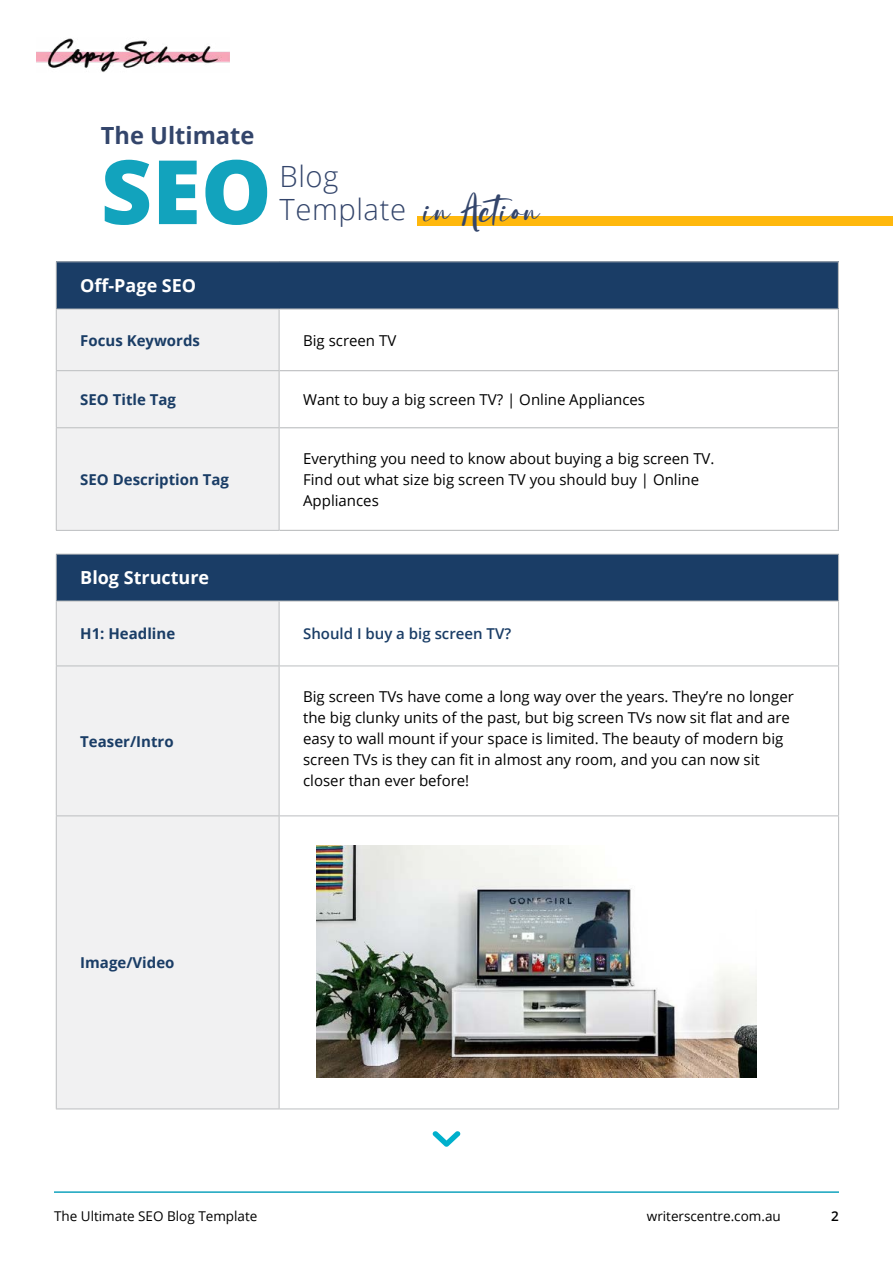
<style>
.page{position:relative;width:893px;height:1263px;background:#fff}
.page>*{position:absolute;margin:0;border:0;box-sizing:border-box;transform-origin:0 0}
.t1{font:800 88.95px "Open Sans";color:#12a3bd}
.t2{font:300 29.25px "Open Sans";letter-spacing:.02em;color:#33456b}
.t3{font:700 23.7px "Open Sans";color:#33456b}
.t4{font:700 18px "Open Sans";color:#fff}
.t5{font:15px/21px "Open Sans";color:#000}
.t6{font:700 15px "Open Sans";color:#1a3d66}
.t7{font:600 15px "Open Sans";color:#1a3d66}
.t8{font:13.5px "Open Sans";color:#000}
.t9{font:600 13.5px "Open Sans";color:#000}
.s1{font-family:"Oliver Blush";font-weight:400;font-size:41.25px}
</style>
<div class="page">
<hr style="left:54px;top:1191px;width:785px;height:2px;background:#12a3bd">
<div style="left:56px;top:554px;width:783px;height:47px;background:#1a3d66"></div>
<div style="left:57px;top:602px;width:222px;height:506px;background:#f1f1f2"></div>
<svg style="left:280px;top:666px;width:558px;height:412px"></svg>
<hr style="left:838px;top:554px;width:1px;height:47px;background:#bcbec0">
<hr style="left:279px;top:601px;width:560px;height:1px;background:#bcbec0">
<hr style="left:838px;top:601px;width:1px;height:64px;background:#bcbec0">
<hr style="left:279px;top:665px;width:560px;height:1px;background:#bcbec0">
<hr style="left:838px;top:666px;width:1px;height:149px;background:#bcbec0">
<hr style="left:279px;top:815px;width:560px;height:1px;background:#bcbec0">
<hr style="left:838px;top:816px;width:1px;height:292px;background:#bcbec0">
<hr style="left:279px;top:1108px;width:560px;height:1px;background:#bcbec0">
<hr style="left:56px;top:554px;width:223px;height:1px;background:#bcbec0">
<hr style="left:56px;top:554px;width:1px;height:47px;background:#bcbec0">
<hr style="left:279px;top:554px;width:560px;height:1px;background:#bcbec0">
<hr style="left:56px;top:601px;width:223px;height:1px;background:#bcbec0">
<hr style="left:56px;top:601px;width:1px;height:64px;background:#bcbec0">
<hr style="left:279px;top:601px;width:1px;height:64px;background:#bcbec0">
<hr style="left:56px;top:665px;width:223px;height:1px;background:#bcbec0">
<hr style="left:56px;top:666px;width:1px;height:149px;background:#bcbec0">
<hr style="left:279px;top:666px;width:1px;height:149px;background:#bcbec0">
<hr style="left:56px;top:815px;width:223px;height:1px;background:#bcbec0">
<hr style="left:56px;top:816px;width:1px;height:292px;background:#bcbec0">
<hr style="left:279px;top:816px;width:1px;height:292px;background:#bcbec0">
<hr style="left:56px;top:1108px;width:223px;height:1px;background:#bcbec0">
<svg style="left:433px;top:1131px;width:28px;height:16px"></svg>
<div style="left:417px;top:217px;width:476px;height:9px;background:#ffb80d"></div>
<div style="left:56px;top:262px;width:782px;height:47px;background:#1a3d66"></div>
<div style="left:57px;top:310px;width:222px;height:220px;background:#f1f1f2"></div>
<svg style="left:280px;top:371px;width:558px;height:159px"></svg>
<hr style="left:838px;top:262px;width:1px;height:46px;background:#bcbec0">
<hr style="left:279px;top:308px;width:560px;height:2px;background:#bcbec0">
<hr style="left:838px;top:310px;width:1px;height:60px;background:#bcbec0">
<hr style="left:279px;top:370px;width:560px;height:1px;background:#bcbec0">
<hr style="left:838px;top:371px;width:1px;height:56px;background:#bcbec0">
<hr style="left:279px;top:427px;width:560px;height:1px;background:#bcbec0">
<hr style="left:838px;top:428px;width:1px;height:102px;background:#bcbec0">
<hr style="left:279px;top:530px;width:560px;height:1px;background:#bcbec0">
<hr style="left:56px;top:261px;width:223px;height:1px;background:#bcbec0">
<hr style="left:56px;top:262px;width:1px;height:47px;background:#bcbec0">
<hr style="left:279px;top:261px;width:560px;height:1px;background:#bcbec0">
<hr style="left:56px;top:309px;width:223px;height:1px;background:#bcbec0">
<hr style="left:56px;top:309px;width:1px;height:61px;background:#bcbec0">
<hr style="left:279px;top:309px;width:1px;height:61px;background:#bcbec0">
<hr style="left:56px;top:370px;width:223px;height:1px;background:#bcbec0">
<hr style="left:56px;top:371px;width:1px;height:56px;background:#bcbec0">
<hr style="left:279px;top:371px;width:1px;height:56px;background:#bcbec0">
<hr style="left:56px;top:427px;width:223px;height:1px;background:#bcbec0">
<hr style="left:56px;top:428px;width:1px;height:102px;background:#bcbec0">
<hr style="left:279px;top:428px;width:1px;height:102px;background:#bcbec0">
<hr style="left:56px;top:530px;width:223px;height:1px;background:#bcbec0">
<img style="left:317px;top:845px;width:439px;height:232px">
<img style="left:36px;top:38px;width:194px;height:35px">
<h3 class="t3" style="left:101px;top:119px;width:155px">The Ultimate</h3>
<h1 class="t1" style="left:101px;top:124px;width:172px">SEO</h1>
<h2 class="t2" style="left:279px;top:157px;width:61px">Blog</h2>
<h2 class="t2" style="left:279px;top:189px;width:262px">Template <span class="s1">in Action</span></h2>
<p class="t4" style="left:80px;top:273px;width:118px">Off-Page SEO</p>
<p class="t6" style="left:80px;top:330px;width:121px">Focus Keywords</p>
<p class="t5" style="left:303px;top:329px;width:95px">Big screen TV</p>
<p class="t6" style="left:80px;top:389px;width:97px">SEO Title Tag</p>
<p class="t5" style="left:303px;top:389px;width:343px">Want to buy a big screen TV? | Online Appliances</p>
<p class="t6" style="left:80px;top:469px;width:150px">SEO Description Tag</p>
<p class="t5" style="left:303px;top:447px;width:413px">Everything you need to know about buying a big screen TV.<br>Find out what size big screen TV you should buy | Online<br>Appliances</p>
<p class="t4" style="left:80px;top:565px;width:131px">Blog Structure</p>
<p class="t6" style="left:80px;top:623px;width:96px">H1: Headline</p>
<p class="t7" style="left:303px;top:623px;width:210px">Should I buy a big screen TV?</p>
<p class="t6" style="left:80px;top:731px;width:95px">Teaser/Intro</p>
<p class="t6" style="left:80px;top:952px;width:96px">Image/Video</p>
<p class="t5" style="left:303px;top:685px;width:492px">Big screen TVs have come a long way over the years. They’re no longer the big clunky units of the past, but big screen TVs now sit flat and are easy to wall mount if your space is limited. The beauty of modern big screen TVs is they can fit in almost any room, and you can now sit closer than ever before!</p>
<p class="t8" style="left:54px;top:1207px;width:205px">The Ultimate SEO Blog Template</p>
<p class="t8" style="left:647px;top:1207px;width:135px">writerscentre.com.au</p>
<p class="t9" style="left:831px;top:1207px;width:9px">2</p>
</div>
